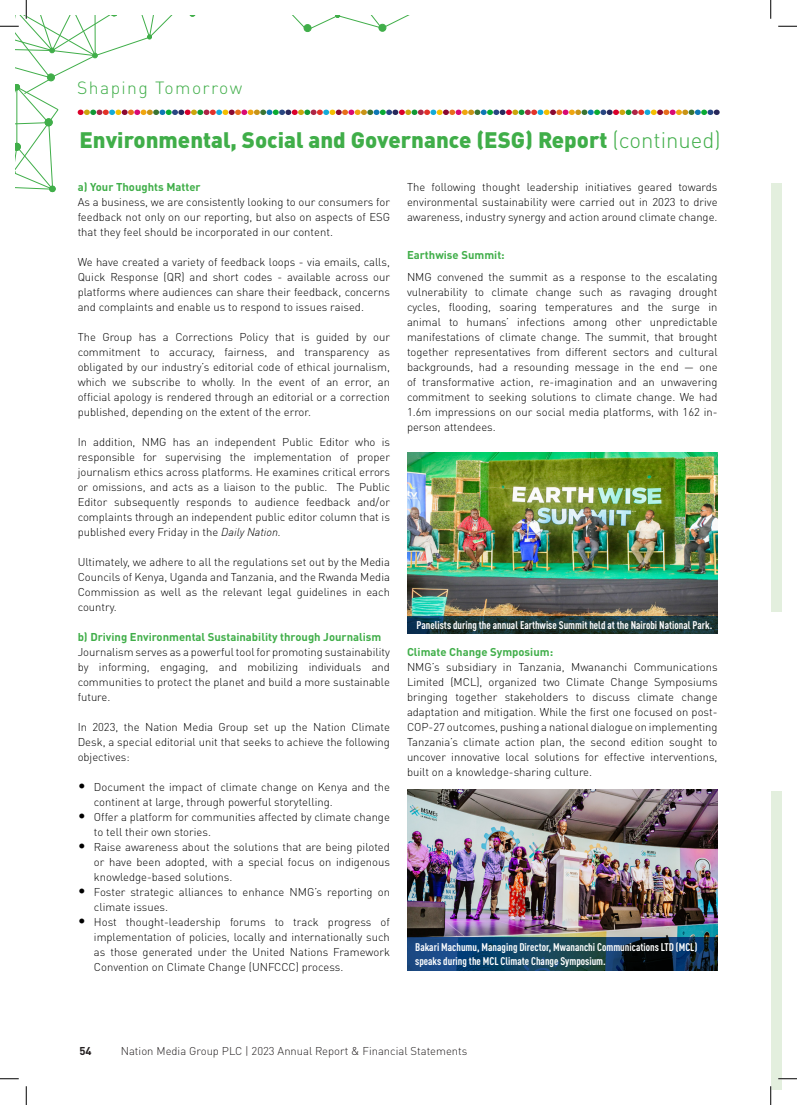
<style>
.page{position:relative;width:797px;height:1105px;background:#fff}
.page>*{position:absolute;margin:0;border:0;box-sizing:border-box;transform-origin:0 0}
.t1{font:900 22.12px "DIN Pro";color:#40ae49}
.t2{font:300 17.5px "DIN Pro";letter-spacing:.08em;color:#40ae49}
.Pa2{font:300 11.25px/15px "DIN Pro";color:#000;text-align:justify}
.Pa2-2{font:700 11.25px "DIN Pro";color:#40ae49}
.t3{font:300 11.25px "DIN Pro";color:#231f20}
.t4{font:700 11.25px "DIN Pro";color:#231f20}
.Normal__Web{font:700 condensed 11px/13.8px "DIN Pro";color:#fff}
.s1{font-weight:300}
.s2{font-family:"DIN";font-style:italic}
.s3{font-size:15px}
</style>
<div class="page">
<img style="left:407px;top:453px;width:310px;height:163px">
<img style="left:407px;top:789px;width:310px;height:148px">
<svg style="left:407px;top:616px;width:310px;height:18px;background:#1a3638"></svg>
<svg style="left:407px;top:937px;width:310px;height:34px;background:#103958"></svg>
<div style="left:770px;top:184px;width:11px;height:428px;background:#e3efde"></div>
<div style="left:770px;top:791px;width:11px;height:298px;background:#e3efde"></div>
<svg style="left:778px;top:25px;width:19px;height:2px"></svg>
<svg style="left:0;top:1078px;width:19px;height:1px"></svg>
<svg style="left:778px;top:1078px;width:19px;height:1px"></svg>
<svg style="left:0;top:0;width:719px;height:192px"></svg>
<svg style="left:25px;top:1086px;width:2px;height:19px"></svg>
<svg style="left:770px;top:0;width:1px;height:19px"></svg>
<svg style="left:770px;top:1086px;width:1px;height:19px"></svg>
<h2 class="t2" style="left:77px;top:74px;width:166px">Shaping Tomorrow</h2>
<p class="t1" style="left:79px;top:121px;width:643px">Environmental, Social and Governance (ESG) Report <span class="s1">(continued)</span></p>
<p class="Pa2-2" style="left:78px;top:178px;width:124px">a) Your Thoughts Matter</p>
<p class="Pa2" style="left:78px;top:194px;width:314px">As a business, we are consistently looking to our consumers for feedback not only on our reporting, but also on aspects of ESG that they feel should be incorporated in our content.</p>
<p class="Pa2" style="left:78px;top:254px;width:314px">We have created a variety of feedback loops - via emails, calls, Quick Response (QR) and short codes - available across our platforms where audiences can share their feedback, concerns and complaints and enable us to respond to issues raised.</p>
<p class="Pa2" style="left:78px;top:329px;width:314px">The Group has a Corrections Policy that is guided by our commitment to accuracy, fairness, and transparency as obligated by our industry’s editorial code of ethical journalism, which we subscribe to wholly. In the event of an error, an official apology is rendered through an editorial or a correction published, depending on the extent of the error.</p>
<p class="Pa2" style="left:78px;top:434px;width:314px">In addition, NMG has an independent Public Editor who is responsible for supervising the implementation of proper journalism ethics across platforms. He examines critical errors or omissions, and acts as a liaison to the public. The Public Editor subsequently responds to audience feedback and/or complaints through an independent public editor column that is published every Friday in the <span class="s2">Daily Nation.</span></p>
<p class="Pa2" style="left:78px;top:554px;width:314px">Ultimately, we adhere to all the regulations set out by the Media Councils of Kenya, Uganda and Tanzania, and the Rwanda Media Commission as well as the relevant legal guidelines in each country.</p>
<p class="Pa2-2" style="left:78px;top:628px;width:305px">b) Driving Environmental Sustainability through Journalism</p>
<p class="Pa2" style="left:78px;top:644px;width:314px">Journalism serves as a powerful tool for promoting sustainability by informing, engaging, and mobilizing individuals and communities to protect the planet and build a more sustainable future.</p>
<p class="Pa2" style="left:78px;top:719px;width:314px">In 2023, the Nation Media Group set up the Nation Climate Desk, a special editorial unit that seeks to achieve the following objectives:</p>
<p class="Pa2" style="left:94px;top:779px;width:297px;text-indent:-16px"><span class="s3">•</span> Document the impact of climate change on Kenya and the continent at large, through powerful storytelling.</p>
<p class="Pa2" style="left:94px;top:809px;width:297px;text-indent:-16px"><span class="s3">•</span> Offer a platform for communities affected by climate change to tell their own stories.</p>
<p class="Pa2" style="left:94px;top:839px;width:297px;text-indent:-16px"><span class="s3">•</span> Raise awareness about the solutions that are being piloted or have been adopted, with a special focus on indigenous knowledge-based solutions.</p>
<p class="Pa2" style="left:94px;top:884px;width:297px;text-indent:-16px"><span class="s3">•</span> Foster strategic alliances to enhance NMG’s reporting on climate issues.</p>
<p class="Pa2" style="left:94px;top:914px;width:297px;text-indent:-16px"><span class="s3">•</span> Host thought-leadership forums to track progress of implementation of policies, locally and internationally such as those generated under the United Nations Framework Convention on Climate Change (UNFCCC) process.</p>
<p class="Pa2" style="left:407px;top:179px;width:312px">The following thought leadership initiatives geared towards environmental sustainability were carried out in 2023 to drive awareness, industry synergy and action around climate change.</p>
<p class="Pa2-2" style="left:407px;top:246px;width:99px">Earthwise Summit:</p>
<p class="Pa2" style="left:407px;top:269px;width:312px">NMG convened the summit as a response to the escalating vulnerability to climate change such as ravaging drought cycles, flooding, soaring temperatures and the surge in animal to humans’ infections among other unpredictable manifestations of climate change. The summit, that brought together representatives from different sectors and cultural backgrounds, had a resounding message in the end — one of transformative action, re-imagination and an unwavering commitment to seeking solutions to climate change. We had 1.6m impressions on our social media platforms, with 162 in&shy;person attendees.</p>
<p class="Normal__Web" style="left:416px;top:617px;width:297px">Panelists during the annual Earthwise Summit held at the Nairobi National Park.</p>
<p class="Pa2-2" style="left:407px;top:643px;width:148px">Climate Change Symposium:</p>
<p class="Pa2" style="left:407px;top:659px;width:312px">NMG’s subsidiary in Tanzania, Mwananchi Communications Limited (MCL), organized two Climate Change Symposiums bringing together stakeholders to discuss climate change adaptation and mitigation. While the first one focused on post-COP-27 outcomes, pushing a national dialogue on implementing Tanzania’s climate action plan, the second edition sought to uncover innovative local solutions for effective interventions, built on a knowledge-sharing culture.</p>
<p class="Normal__Web" style="left:415px;top:939px;width:284px">Bakari Machumu, Managing Director, Mwananchi Communications LTD (MCL) speaks during the MCL Climate Change Symposium.</p>
<p class="t4" style="left:79px;top:1041px;width:14px">54</p>
<p class="t3" style="left:121px;top:1042px;width:348px">Nation Media Group PLC | 2023 Annual Report &amp; Financial Statements</p>
</div>
